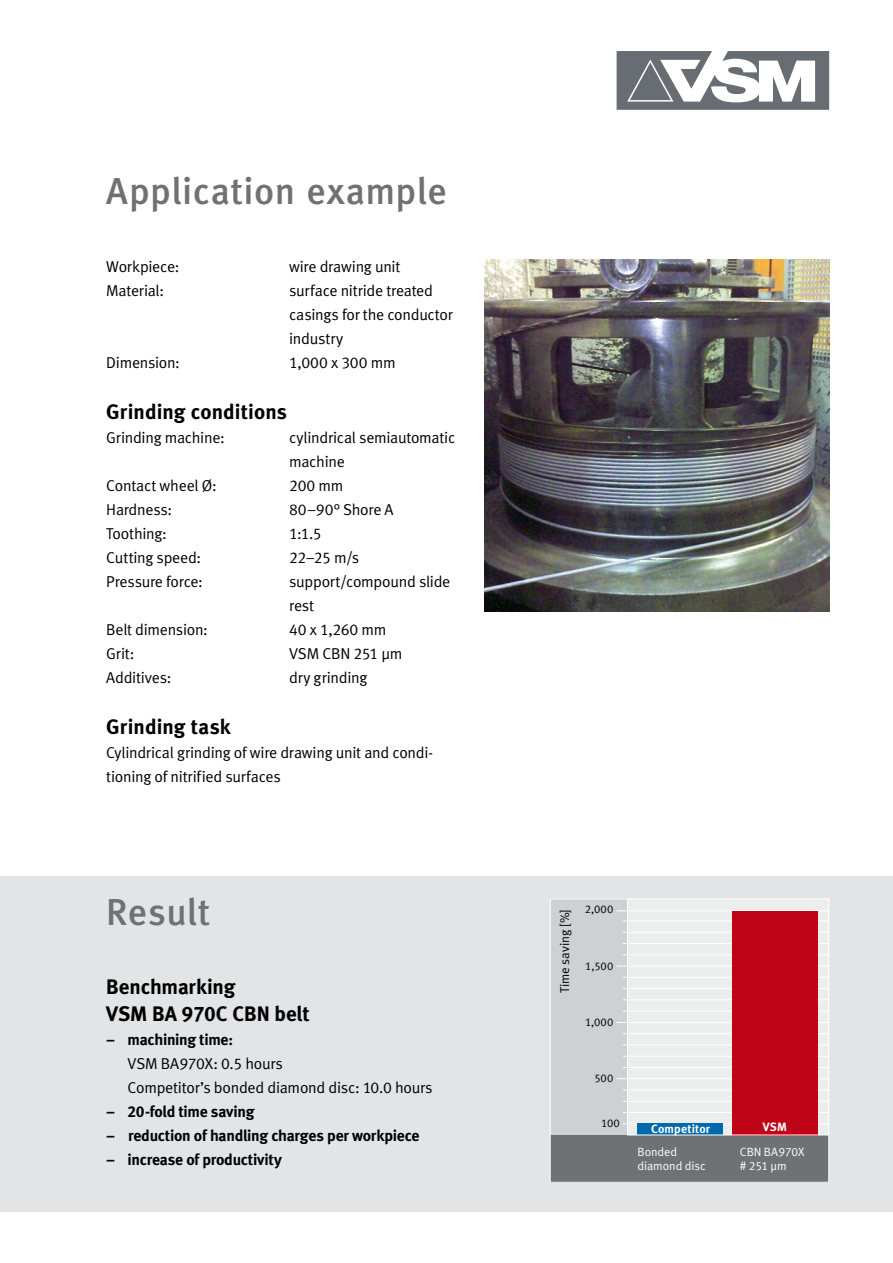
<style>
.page{position:relative;width:893px;height:1263px;background:#fff}
.page>*{position:absolute;margin:0;border:0;box-sizing:border-box;transform-origin:0 0}
.t1{font:37.5px "Meta Medium LF";letter-spacing:.01em;color:#707173}
.t2{font:21px/27px "Meta Bold LF";letter-spacing:.005em;color:#000}
.t3{font:15.75px/24px "Meta Normal LF";letter-spacing:-.015em;color:#000}
.t4{font:15.75px "Meta Bold LF";letter-spacing:-.015em;color:#000}
.t5{font:12.75px "Meta Normal LF";letter-spacing:-.01em;color:#000}
.t6{font:12px/13.5px "Meta Normal LF";letter-spacing:-.005em;color:#fff}
.t7{font:12px "Meta Bold LF";letter-spacing:.015em;color:#fff}
.t8{font:11.25px "Meta Normal LF";letter-spacing:.015em;color:#000}
</style>
<div class="page">
<div style="left:0;top:876px;width:893px;height:336px;background:#e3e4e5"></div>
<svg style="left:617px;top:51px;width:212px;height:59px"></svg>
<img style="left:485px;top:260px;width:344px;height:352px">
<svg style="left:550px;top:899px;width:279px;height:283px;background:#a8a9ab"></svg>
<hr style="left:623px;top:1123px;width:206px;height:1px;background:#fff">
<hr style="left:623px;top:1112px;width:206px;height:1px;background:#fff">
<hr style="left:623px;top:1101px;width:206px;height:1px;background:#fff">
<hr style="left:623px;top:1089px;width:206px;height:1px;background:#fff">
<hr style="left:617px;top:1078px;width:212px;height:1px;background:#fff">
<hr style="left:623px;top:1067px;width:206px;height:1px;background:#fff">
<hr style="left:623px;top:1056px;width:206px;height:1px;background:#fff">
<hr style="left:623px;top:1044px;width:206px;height:1px;background:#fff">
<hr style="left:623px;top:1033px;width:206px;height:1px;background:#fff">
<hr style="left:617px;top:1022px;width:212px;height:1px;background:#fff">
<hr style="left:623px;top:1011px;width:206px;height:1px;background:#fff">
<hr style="left:623px;top:999px;width:206px;height:1px;background:#fff">
<hr style="left:623px;top:988px;width:206px;height:1px;background:#fff">
<hr style="left:623px;top:977px;width:206px;height:1px;background:#fff">
<hr style="left:617px;top:965px;width:212px;height:1px;background:#fff">
<hr style="left:623px;top:954px;width:206px;height:1px;background:#fff">
<hr style="left:623px;top:943px;width:206px;height:1px;background:#fff">
<hr style="left:623px;top:932px;width:206px;height:1px;background:#fff">
<hr style="left:623px;top:920px;width:206px;height:1px;background:#fff">
<hr style="left:617px;top:910px;width:212px;height:1px;background:#fff">
<svg style="left:627px;top:898px;width:203px;height:238px"></svg>
<h1 class="t1" style="left:106px;top:169px;width:342px">Application example</h1>
<p class="t3" style="left:106px;top:255px;width:75px">Workpiece:</p>
<p class="t3" style="left:289px;top:255px;width:113px">wire drawing unit</p>
<p class="t3" style="left:106px;top:279px;width:59px">Material:</p>
<p class="t3" style="left:289px;top:279px;width:165px">surface nitride treated casings for the conductor industry</p>
<p class="t3" style="left:106px;top:351px;width:75px">Dimension:</p>
<p class="t3" style="left:289px;top:351px;width:108px">1,000 x 300 mm</p>
<h2 class="t2" style="left:106px;top:398px;width:182px">Grinding conditions</h2>
<p class="t3" style="left:106px;top:426px;width:120px">Grinding machine:</p>
<p class="t3" style="left:289px;top:426px;width:168px">cylindrical semiautomatic machine</p>
<p class="t3" style="left:106px;top:474px;width:112px">Contact wheel Ø:</p>
<p class="t3" style="left:289px;top:474px;width:56px">200 mm</p>
<p class="t3" style="left:106px;top:498px;width:67px">Hardness:</p>
<p class="t3" style="left:289px;top:498px;width:106px">80–90° Shore A</p>
<p class="t3" style="left:106px;top:522px;width:62px">Toothing:</p>
<p class="t3" style="left:289px;top:522px;width:34px">1:1.5</p>
<p class="t3" style="left:106px;top:546px;width:96px">Cutting speed:</p>
<p class="t3" style="left:289px;top:546px;width:72px">22–25 m/s</p>
<p class="t3" style="left:106px;top:570px;width:98px">Pressure force:</p>
<p class="t3" style="left:289px;top:570px;width:163px">support/compound slide rest</p>
<p class="t3" style="left:106px;top:618px;width:103px">Belt dimension:</p>
<p class="t3" style="left:289px;top:618px;width:99px">40 x 1,260 mm</p>
<p class="t3" style="left:106px;top:642px;width:30px">Grit:</p>
<p class="t3" style="left:289px;top:642px;width:115px">VSM CBN 251 µm</p>
<p class="t3" style="left:106px;top:666px;width:67px">Additives:</p>
<p class="t3" style="left:289px;top:666px;width:80px">dry grinding</p>
<h2 class="t2" style="left:106px;top:713px;width:126px">Grinding task</h2>
<p class="t3" style="left:106px;top:741px;width:328px">Cylindrical grinding of wire drawing unit and condi&shy;tioning of nitrified surfaces</p>
<h1 class="t1" style="left:106px;top:890px;width:105px">Result</h1>
<h2 class="t2" style="left:106px;top:972px;width:205px">Benchmarking<br>VSM BA 970C CBN belt</h2>
<p class="t4" style="left:106px;top:1030px;width:128px">– machining time:</p>
<p class="t3" style="left:128px;top:1051px;width:306px">VSM BA970X: 0.5 hours<br>Competitor’s bonded diamond disc: 10.0 hours</p>
<p class="t4" style="left:106px;top:1102px;width:150px">– 20-fold time saving</p>
<p class="t4" style="left:106px;top:1126px;width:315px">– reduction of handling charges per workpiece</p>
<p class="t4" style="left:106px;top:1150px;width:177px">– increase of productivity</p>
<p class="t5" style="left:557px;top:993px;width:85px;rotate:-90deg">Time saving [%]</p>
<p class="t8" style="left:585px;top:903px;width:30px">2,000</p>
<p class="t8" style="left:585px;top:959px;width:30px">1,500</p>
<p class="t8" style="left:585px;top:1015px;width:30px">1,000</p>
<p class="t8" style="left:594px;top:1072px;width:21px">500</p>
<p class="t8" style="left:601px;top:1117px;width:20px">100</p>
<p class="t7" style="left:651px;top:1121px;width:60px">Competitor</p>
<p class="t7" style="left:763px;top:1120px;width:26px">VSM</p>
<p class="t6" style="left:637px;top:1145px;width:70px">Bonded diamond disc</p>
<p class="t6" style="left:740px;top:1145px;width:66px">CBN BA970X # 251 µm</p>
</div>
